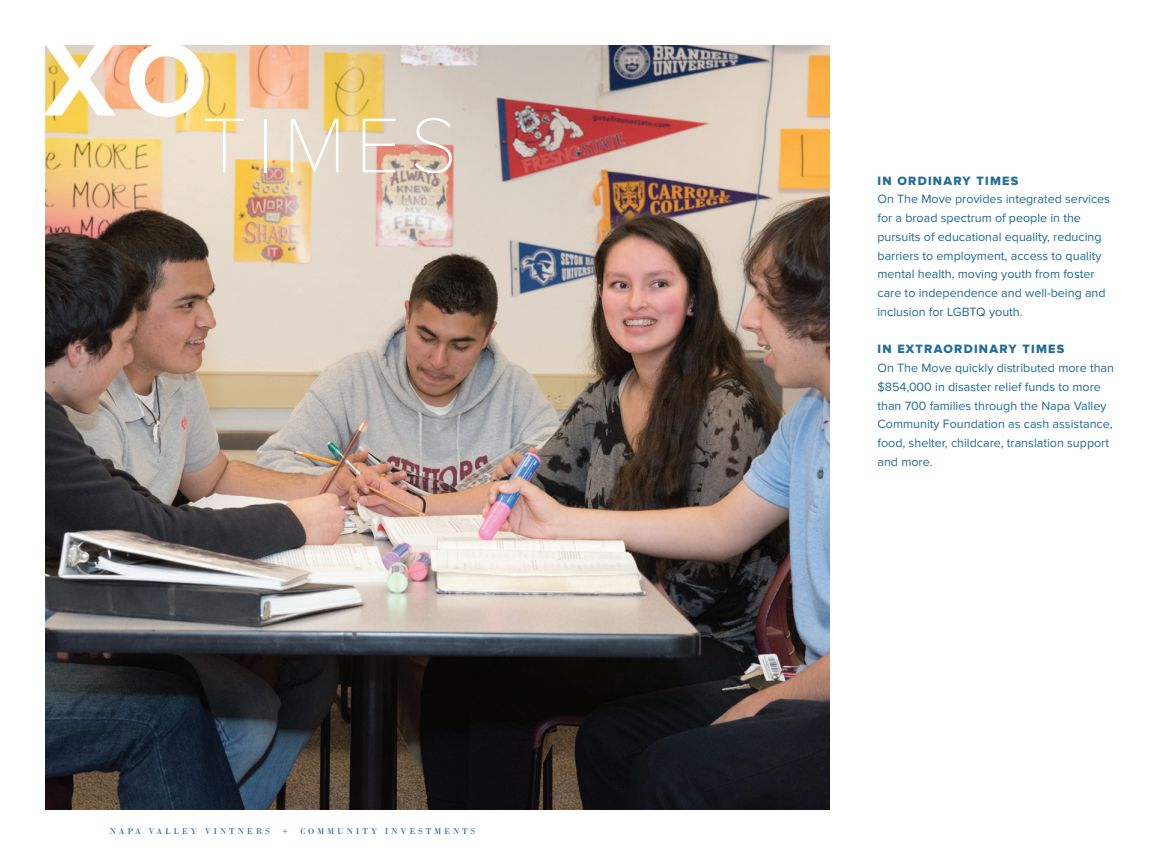
<style>
.page{position:relative;width:1170px;height:855px;background:#fff}
.page>*{position:absolute;margin:0;border:0;box-sizing:border-box;transform-origin:0 0}
.t1{font:700 107.25px "Proxima Nova";color:#fff}
.t2{font:100 80.38px "Proxima Nova T";letter-spacing:.125em;color:#fff}
.t3{font:12.5px/18.8px "Proxima Nova";color:#216b97}
.t4{font:12.5px "Proxima Nova Extrabld";letter-spacing:.1em;color:#216b97}
.t5{font:8.75px "Bodoni";letter-spacing:.305em;color:#216b97}
</style>
<div class="page">
<img style="left:45px;top:45px;width:785px;height:765px">
<p class="t1" style="left:44px;top:18px;width:165px">XO</p>
<p class="t2" style="left:202px;top:100px;width:256px">TIMES</p>
<p class="t5" style="left:110px;top:826px;width:162px">NAPA VALLEY VINTNERS</p>
<p class="t5" style="left:282px;top:826px;width:7px">+</p>
<p class="t5" style="left:300px;top:826px;width:176px">COMMUNITY INVESTMENTS</p>
<p class="t4" style="left:878px;top:173px;width:142px">IN ORDINARY TIMES</p>
<p class="t3" style="left:878px;top:190px;width:234px">On The Move provides integrated services</p>
<p class="t3" style="left:878px;top:209px;width:230px">for a broad spectrum of people in the pursuits of educational equality, reducing barriers to employment, access to quality mental health, moving youth from foster care to independence and well-being and inclusion for LGBTQ youth.</p>
<p class="t4" style="left:878px;top:342px;width:188px">IN EXTRAORDINARY TIMES</p>
<p class="t3" style="left:878px;top:359px;width:238px">On The Move quickly distributed more than $854,000 in disaster relief funds to more than 700 families through the Napa Valley Community Foundation as cash assistance, food, shelter, childcare, translation support and more.</p>
</div>
